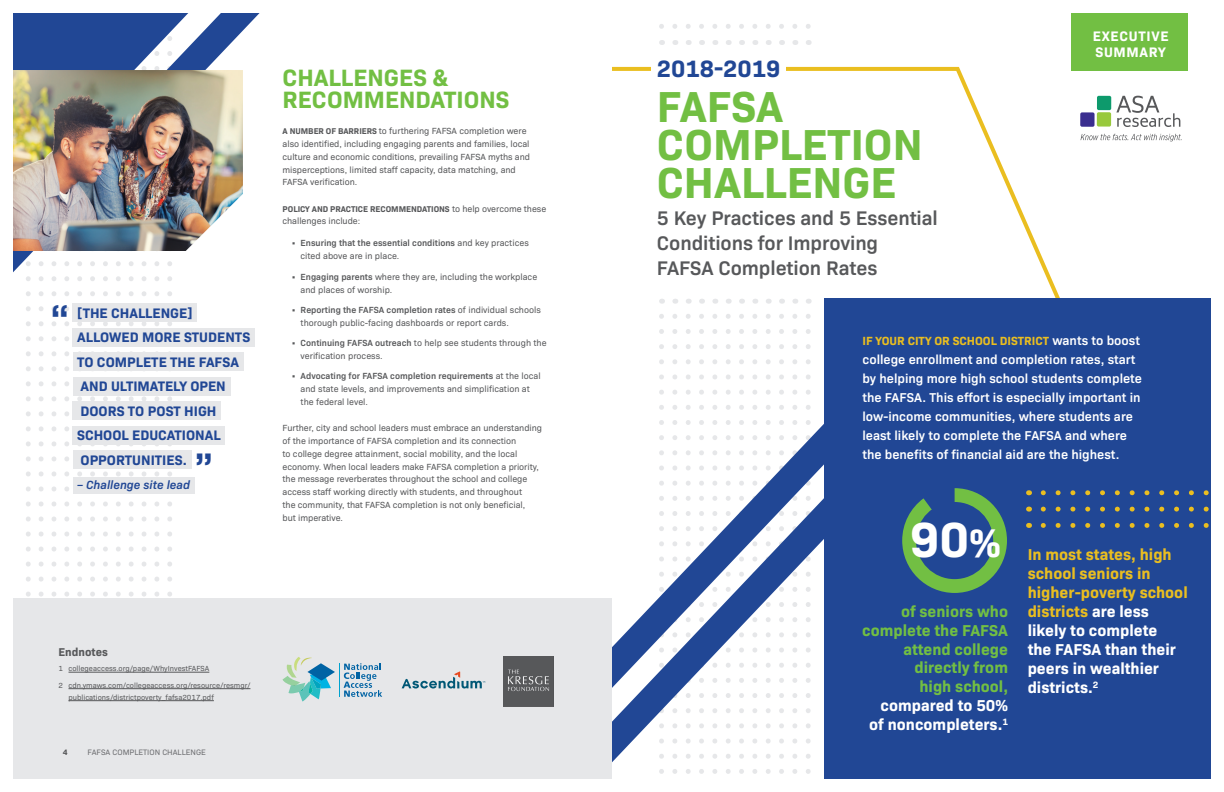
<style>
.page{position:relative;width:1224px;height:792px;background:#fff}
.page>*{position:absolute;margin:0;border:0;box-sizing:border-box;transform-origin:0 0}
.t1{font:700 50px "Bio Sans";color:#fff}
.t2{font:700 44px/38px "Bio Sans";color:#72bf43}
.t3{font:700 36px "Bio Sans";color:#214795}
.t4{font:700 24px/22px "Bio Sans";color:#72bf43}
.t5{font:700 24px "Bio Sans";color:#214795}
.t6{font:600 20px/25px "Bio Sans";letter-spacing:-.005em;color:#57585a}
.t7{font:700 16px/19px "Bio Sans";color:#fff}
.t8{font:700 16px/19px "Bio Sans";color:#72bf43;text-align:right}
.t9{font:700 14px/24.5px "Bio Sans";color:#214795}
.t10{font:700 14px/16px "Bio Sans";letter-spacing:.05em;color:#fff}
.t11{font:600 13px/19px "Bio Sans";color:#fff}
.t12{font:700 12px "Bio Sans";color:#eabe20}
.t13{font:italic 600 12px "Bio Sans";color:#214795}
.t14{font:700 11.5px "Bio Sans";color:#57585a}
.t15{font:9px/12.8px "Bio Sans";letter-spacing:-.005em;color:#57585a}
.t16{font:700 8.5px "Bio Sans";letter-spacing:-.005em;color:#57585a}
.t17{font:8px "Bio Sans";color:#6c6d70}
.t18{font:700 8px "Bio Sans";color:#57585a}
.t19{font:7.5px/12px "Bio Sans";color:#57585a}
.s1{font-weight:700;font-size:8.5px}
.s2{font-weight:400;font-size:9px}
.s3{font-weight:600}
.s4{font-weight:600;font-size:13px;color:#fff}
.s5{font-size:40px}
.s6{color:#eabe20}
</style>
<div class="page">
<div style="left:1071px;top:0;width:117px;height:71px;background:#72bf43"></div>
<svg style="left:659px;top:316px;width:5px;height:18px"></svg>
<svg style="left:672px;top:316px;width:5px;height:18px"></svg>
<svg style="left:712px;top:316px;width:5px;height:18px"></svg>
<svg style="left:699px;top:316px;width:5px;height:18px"></svg>
<svg style="left:686px;top:316px;width:5px;height:18px"></svg>
<svg style="left:726px;top:316px;width:5px;height:18px"></svg>
<svg style="left:739px;top:316px;width:5px;height:18px"></svg>
<svg style="left:752px;top:316px;width:5px;height:18px"></svg>
<svg style="left:766px;top:316px;width:5px;height:18px"></svg>
<svg style="left:779px;top:316px;width:5px;height:18px"></svg>
<svg style="left:792px;top:316px;width:5px;height:18px"></svg>
<svg style="left:806px;top:316px;width:5px;height:18px"></svg>
<svg style="left:612px;top:66px;width:561px;height:249px"></svg>
<div style="left:652px;top:60px;width:134px;height:20px;background:#fff"></div>
<svg style="left:659px;top:24px;width:5px;height:5px"></svg>
<svg style="left:672px;top:24px;width:5px;height:5px"></svg>
<svg style="left:686px;top:24px;width:5px;height:5px"></svg>
<svg style="left:699px;top:24px;width:5px;height:5px"></svg>
<svg style="left:712px;top:24px;width:5px;height:5px"></svg>
<svg style="left:726px;top:24px;width:5px;height:5px"></svg>
<svg style="left:739px;top:24px;width:5px;height:5px"></svg>
<svg style="left:752px;top:24px;width:5px;height:5px"></svg>
<svg style="left:766px;top:24px;width:5px;height:5px"></svg>
<svg style="left:779px;top:24px;width:5px;height:5px"></svg>
<svg style="left:792px;top:24px;width:5px;height:5px"></svg>
<svg style="left:806px;top:24px;width:5px;height:5px"></svg>
<svg style="left:659px;top:344px;width:152px;height:66px"></svg>
<svg style="left:553px;top:420px;width:271px;height:354px"></svg>
<div style="left:824px;top:298px;width:400px;height:494px;background:#214795"></div>
<svg style="left:902px;top:488px;width:105px;height:105px"></svg>
<svg style="left:1043px;top:490px;width:166px;height:5px"></svg>
<svg style="left:1043px;top:507px;width:166px;height:5px"></svg>
<svg style="left:1043px;top:523px;width:166px;height:5px"></svg>
<div style="left:916px;top:502px;width:77px;height:77px;background:#214795;border-radius:50%"></div>
<div style="left:1080px;top:96px;width:102px;height:45px;background:#fff"></div>
<svg style="left:1116px;top:96px;width:64px;height:31px"></svg>
<div style="left:1080px;top:112px;width:15px;height:15px;background:#3a2e8f;border-radius:2px"></div>
<div style="left:1097px;top:112px;width:14px;height:15px;background:#98c93c;border-radius:2px"></div>
<div style="left:1097px;top:96px;width:14px;height:14px;background:#0d9a6c;border-radius:2px"></div>
<svg style="left:1080px;top:134px;width:102px;height:7px"></svg>
<div style="left:0;top:599px;width:612px;height:193px;background:#e6e7e9"></div>
<svg style="left:172px;top:13px;width:88px;height:291px"></svg>
<svg style="left:13px;top:13px;width:159px;height:586px"></svg>
<img style="left:13px;top:70px;width:230px;height:181px">
<hr style="left:68px;top:672px;width:141px;height:1px;background:#57585a">
<hr style="left:68px;top:688px;width:182px;height:1px;background:#57585a">
<hr style="left:68px;top:700px;width:146px;height:1px;background:#57585a">
<svg style="left:283px;top:657px;width:52px;height:44px"></svg>
<hr style="left:339px;top:664px;width:1px;height:33px;background:#00b3e3">
<svg style="left:344px;top:663px;width:38px;height:34px"></svg>
<svg style="left:402px;top:671px;width:83px;height:18px"></svg>
<img style="left:504px;top:656px;width:50px;height:50px">
<div style="left:73px;top:304px;width:124px;height:18px;background:#e6e7e9"></div>
<div style="left:73px;top:328px;width:182px;height:19px;background:#e6e7e9"></div>
<div style="left:73px;top:353px;width:170px;height:18px;background:#e6e7e9"></div>
<div style="left:73px;top:377px;width:157px;height:19px;background:#e6e7e9"></div>
<div style="left:73px;top:402px;width:148px;height:18px;background:#e6e7e9"></div>
<div style="left:73px;top:426px;width:152px;height:19px;background:#e6e7e9"></div>
<div style="left:73px;top:451px;width:118px;height:18px;background:#e6e7e9"></div>
<div style="left:73px;top:477px;width:122px;height:16px;background:#e6e7e9"></div>
<div style="left:0;top:0;width:13px;height:792px;background:#fff"></div>
<div style="left:1211px;top:0;width:13px;height:792px;background:#fff"></div>
<div style="left:0;top:0;width:1224px;height:13px;background:#fff"></div>
<div style="left:0;top:779px;width:1224px;height:13px;background:#fff"></div>
<h3 class="t3" style="left:51px;top:290px;width:20px">“</h3>
<h3 class="t9" style="left:77px;top:300px;width:175px">[THE CHALLENGE]<br>ALLOWED MORE STUDENTS<br>TO COMPLETE THE FAFSA<br>AND ULTIMATELY OPEN<br>DOORS TO POST HIGH<br>SCHOOL EDUCATIONAL<br>OPPORTUNITIES.</h3>
<h3 class="t13" style="left:77px;top:476px;width:114px">– Challenge site lead</h3>
<h3 class="t3" style="left:195px;top:438px;width:20px">”</h3>
<h3 class="t4" style="left:283px;top:65px;width:228px">CHALLENGES &amp;<br>RECOMMENDATIONS</h3>
<p class="t15" style="left:283px;top:124px;width:249px"><span class="s1">A NUMBER OF BARRIERS</span> to furthering FAFSA completion were also identified, including engaging parents and families, local culture and economic conditions, prevailing FAFSA myths and misperceptions, limited staff capacity, data matching, and FAFSA verification.</p>
<p class="t16" style="left:283px;top:202px;width:265px">POLICY AND PRACTICE RECOMMENDATIONS <span class="s2">to help overcome these</span></p>
<p class="t15" style="left:283px;top:214px;width:79px">challenges include:</p>
<p class="t15" style="left:301px;top:236px;width:230px;text-indent:-9px"><span class="s3">• Ensuring that the essential conditions</span> and key practices cited above are in place.</p>
<p class="t15" style="left:301px;top:269px;width:238px;text-indent:-9px"><span class="s3">• Engaging parents</span> where they are, including the workplace and places of worship.</p>
<p class="t15" style="left:301px;top:302px;width:242px;text-indent:-9px"><span class="s3">• Reporting the FAFSA completion rates</span> of individual schools thorough public-facing dashboards or report cards.</p>
<p class="t15" style="left:301px;top:336px;width:248px;text-indent:-9px"><span class="s3">• Continuing FAFSA outreach</span> to help see students through the verification process.</p>
<p class="t15" style="left:301px;top:369px;width:242px;text-indent:-9px"><span class="s3">• Advocating for FAFSA completion requirements</span> at the local and state levels, and improvements and simplification at the federal level.</p>
<p class="t15" style="left:283px;top:421px;width:261px">Further, city and school leaders must embrace an understanding of the importance of FAFSA completion and its connection<br>to college degree attainment, social mobility, and the local economy. When local leaders make FAFSA completion a priority, the message reverberates throughout the school and college access staff working directly with students, and throughout<br>the community, that FAFSA completion is not only beneficial,<br>but imperative.</p>
<p class="t14" style="left:58px;top:643px;width:51px">Endnotes</p>
<p class="t19" style="left:58px;top:662px;width:152px">1 collegeaccess.org/page/WhyInvestFAFSA</p>
<p class="t19" style="left:68px;top:679px;width:183px;text-indent:-10px">2 cdn.ymaws.com/collegeaccess.org/resource/resmgr/ publications/districtpoverty_fafsa2017.pdf</p>
<p class="t18" style="left:63px;top:746px;width:6px">4</p>
<p class="t17" style="left:88px;top:746px;width:120px">FAFSA COMPLETION CHALLENGE</p>
<h3 class="t5" style="left:657px;top:51px;width:125px">2018-2019</h3>
<h2 class="t2" style="left:657px;top:84px;width:267px">FAFSA<br>COMPLETION<br>CHALLENGE</h2>
<h3 class="t6" style="left:657px;top:204px;width:283px">5 Key Practices and 5 Essential<br>Conditions for Improving<br>FAFSA Completion Rates</h3>
<h3 class="t10" style="left:1093px;top:26px;width:77px">EXECUTIVE<br>SUMMARY</h3>
<h3 class="t12" style="left:862px;top:332px;width:279px">IF YOUR CITY OR SCHOOL DISTRICT <span class="s4">wants to boost</span></h3>
<p class="t11" style="left:862px;top:349px;width:281px">college enrollment and completion rates, start by helping more high school students complete the FAFSA. This effort is especially important in low-income communities, where students are least likely to complete the FAFSA and where the benefits of financial aid are the highest.</p>
<h1 class="t1" style="left:910px;top:502px;width:92px">90<span class="s5">%</span></h1>
<h3 class="t8" style="left:862px;top:600px;width:147px">of seniors who complete the FAFSA attend college directly from<br>high school,</h3>
<h3 class="t7" style="left:869px;top:695px;width:140px;text-align:right">compared to 50% of noncompleters.<sup>1</sup></h3>
<h3 class="t7" style="left:1028px;top:543px;width:162px"><span class="s6">In most states, high school seniors in higher-poverty school districts</span> are less likely to complete<br>the FAFSA than their peers in wealthier districts.<sup>2</sup></h3>
</div>
